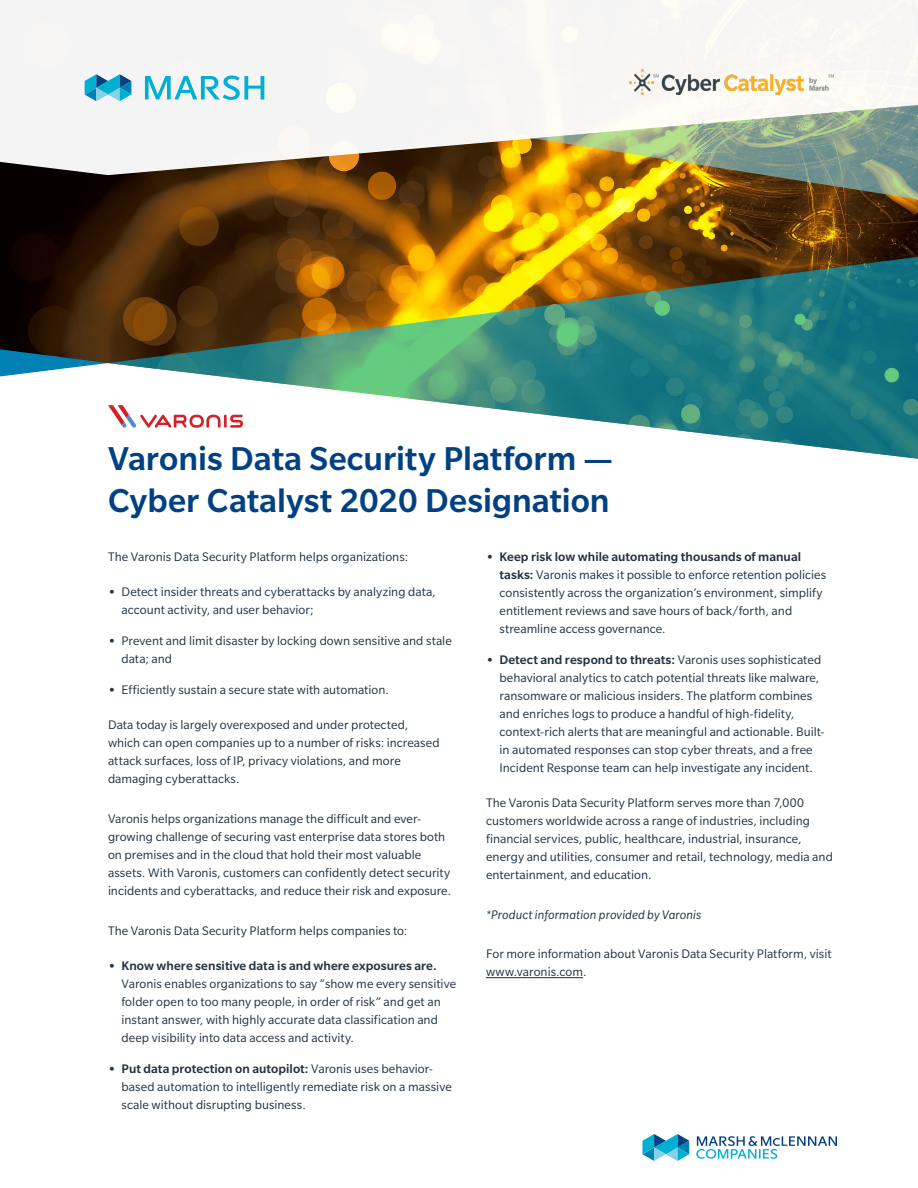
<style>
.page{position:relative;width:918px;height:1188px;background:#fff}
.page>*{position:absolute;margin:0;border:0;box-sizing:border-box;transform-origin:0 0}
.Page_Headline_28_28{font:500 36px/42px "Slate Pro";color:#014181}
.Body_Text_9_12{font:13.5px/18px "Slate Pro";letter-spacing:.005em;color:#213242}
.Body_Text_9_12-2{font:italic 13.5px "Slate Pro";letter-spacing:.01em;color:#213242}
.s1{font-weight:700}
.s2{font-weight:500}
</style>
<div class="page">
<img style="left:0;top:175px;width:918px;height:173px">
<svg style="left:0;top:0;width:918px;height:175px;fill:#f5f4f4"></svg>
<svg style="left:532px;top:104px;width:386px;height:98px"></svg>
<svg style="left:0;top:348px;width:108px;height:29px"></svg>
<svg style="left:108px;top:255px;width:810px;height:204px"></svg>
<svg style="left:696px;top:1136px;width:141px;height:23px"></svg>
<svg style="left:642px;top:1134px;width:47px;height:27px"></svg>
<svg style="left:85px;top:74px;width:46px;height:27px"></svg>
<svg style="left:145px;top:76px;width:119px;height:24px"></svg>
<hr style="left:486px;top:977px;width:97px;height:1px;background:#213242">
<img style="left:630px;top:70px;width:204px;height:25px">
<svg style="left:108px;top:405px;width:135px;height:23px"></svg>
<p class="Page_Headline_28_28" style="left:108px;top:437px;width:506px">Varonis Data Security Platform —<br>Cyber Catalyst 2020 Designation</p>
<p class="Body_Text_9_12" style="left:108px;top:548px;width:302px">The Varonis Data Security Platform helps organizations:</p>
<p class="Body_Text_9_12" style="left:122px;top:583px;width:316px;text-indent:-14px"><span class="s1">•</span> Detect insider threats and cyberattacks by analyzing data, account activity, and user behavior;</p>
<p class="Body_Text_9_12" style="left:122px;top:632px;width:332px;text-indent:-14px"><span class="s1">•</span> Prevent and limit disaster by locking down sensitive and stale data; and</p>
<p class="Body_Text_9_12" style="left:108px;top:681px;width:282px"><span class="s1">•</span> Efficiently sustain a secure state with automation.</p>
<p class="Body_Text_9_12" style="left:108px;top:716px;width:333px">Data today is largely overexposed and under protected, which can open companies up to a number of risks: increased attack surfaces, loss of IP, privacy violations, and more damaging cyberattacks.</p>
<p class="Body_Text_9_12" style="left:108px;top:810px;width:345px">Varonis helps organizations manage the difficult and ever&shy;growing challenge of securing vast enterprise data stores both on premises and in the cloud that hold their most valuable assets. With Varonis, customers can confidently detect security incidents and cyberattacks, and reduce their risk and exposure.</p>
<p class="Body_Text_9_12" style="left:108px;top:921px;width:301px">The Varonis Data Security Platform helps companies to:</p>
<p class="Body_Text_9_12" style="left:122px;top:957px;width:336px;text-indent:-14px"><span class="s1">•</span> <span class="s2">Know where sensitive data is and where exposures are.<br></span>Varonis enables organizations to say “show me every sensitive folder open to too many people, in order of risk” and get an instant answer, with highly accurate data classification and deep visibility into data access and activity.</p>
<p class="Body_Text_9_12" style="left:122px;top:1059px;width:332px;text-indent:-14px"><span class="s1">•</span> <span class="s2">Put data protection on autopilot:</span> Varonis uses behavior&shy;based automation to intelligently remediate risk on a massive scale without disrupting business.</p>
<p class="Body_Text_9_12" style="left:500px;top:548px;width:328px;text-indent:-14px"><span class="s1">•</span> <span class="s2">Keep risk low while automating thousands of manual tasks:</span> Varonis makes it possible to enforce retention policies consistently across the organization’s environment, simplify entitlement reviews and save hours of back/forth, and streamline access governance.</p>
<p class="Body_Text_9_12" style="left:500px;top:651px;width:327px;text-indent:-14px"><span class="s1">•</span> <span class="s2">Detect and respond to threats:</span> Varonis uses sophisticated behavioral analytics to catch potential threats like malware, ransomware or malicious insiders. The platform combines and enriches logs to produce a handful of high-fidelity, context-rich alerts that are meaningful and actionable. Built&shy;in automated responses can stop cyber threats, and a free Incident Response team can help investigate any incident.</p>
<p class="Body_Text_9_12" style="left:486px;top:794px;width:348px">The Varonis Data Security Platform serves more than 7,000 customers worldwide across a range of industries, including financial services, public, healthcare, industrial, insurance, energy and utilities, consumer and retail, technology, media and entertainment, and education.</p>
<p class="Body_Text_9_12-2" style="left:486px;top:907px;width:217px">*Product information provided by Varonis</p>
<p class="Body_Text_9_12" style="left:486px;top:945px;width:347px">For more information about Varonis Data Security Platform, visit www.varonis.com.</p>
</div>
